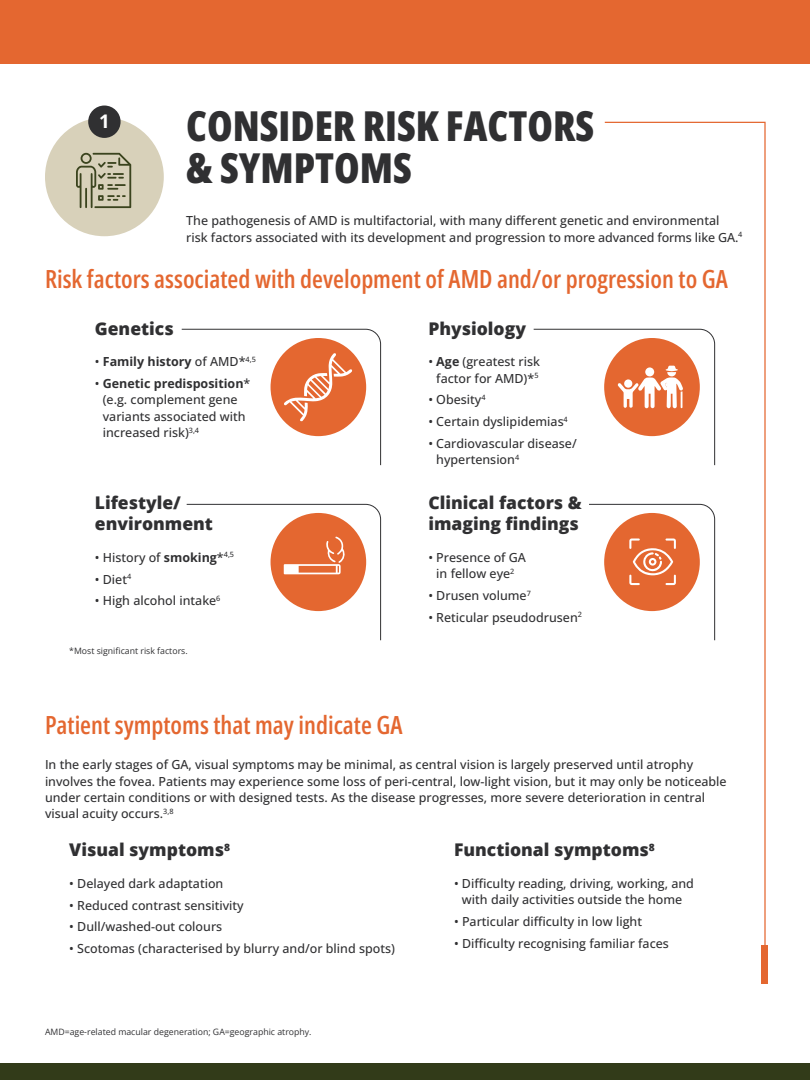
<style>
.page{position:relative;width:810px;height:1080px;background:#fff}
.page>*{position:absolute;margin:0;border:0;box-sizing:border-box;transform-origin:0 0}
.t1{font:800 41.25px/42.5px "Open Sans Condensed";color:#303032}
.t2{font:600 25px "Open Sans Condensed";color:#e46730}
.t3{font:700 18.75px "Open Sans";color:#fff}
.t4{font:800 17.5px/21px "Open Sans";color:#303032}
.t5{font:500 12.5px/16.2px "Open Sans";color:#303032}
.t6{font:700 12.5px "Open Sans";color:#303032}
.t7{font:8.75px "Open Sans";color:#303032}
.s1{font-weight:500}
.s2{font-weight:700}
</style>
<div class="page">
<div style="left:0;top:0;width:810px;height:64px;background:#e46730"></div>
<svg style="left:604px;top:121px;width:162px;height:851px"></svg>
<div style="left:45px;top:117px;width:119px;height:119px;background:#d8d1ba;border-radius:50%"></div>
<svg style="left:76px;top:153px;width:55px;height:55px"></svg>
<div style="left:88px;top:106px;width:33px;height:32px;background:#303032;border-radius:50%"></div>
<div style="left:762px;top:945px;width:6px;height:39px;background:#e46730"></div>
<svg style="left:181px;top:328px;width:201px;height:138px"></svg>
<svg style="left:186px;top:503px;width:196px;height:138px"></svg>
<svg style="left:533px;top:328px;width:183px;height:138px"></svg>
<svg style="left:589px;top:503px;width:127px;height:138px"></svg>
<div style="left:0;top:1064px;width:810px;height:16px;background:#323b19"></div>
<h3 class="t3" style="left:99px;top:108px;width:12px">1</h3>
<h1 class="t1" style="left:186px;top:104px;width:409px">CONSIDER RISK FACTORS &amp; SYMPTOMS</h1>
<p class="t5" style="left:186px;top:212px;width:558px">The pathogenesis of AMD is multifactorial, with many different genetic and environmental risk factors associated with its development and progression to more advanced forms like GA.<sup>4</sup></p>
<h2 class="t2" style="left:45px;top:261px;width:684px">Risk factors associated with development of AMD and/or progression to GA</h2>
<h3 class="t4" style="left:95px;top:317px;width:80px">Genetics</h3>
<p class="t6" style="left:95px;top:353px;width:162px"><span class="s1">•</span> Family history <span class="s1">of AMD*</span><sup>4,5</sup></p>
<p class="t5" style="left:103px;top:375px;width:149px;text-indent:-8px">• <span class="s2">Genetic predisposition</span>* (e.g. complement gene variants associated with increased risk)<sup>3,4</sup></p>
<h3 class="t4" style="left:95px;top:492px;width:120px">Lifestyle/ environment</h3>
<p class="t5" style="left:95px;top:549px;width:141px">• History of <span class="s2">smoking</span>*<sup>4,5</sup></p>
<p class="t5" style="left:95px;top:571px;width:38px">• Diet<sup>4</sup></p>
<p class="t5" style="left:95px;top:592px;width:127px">• High alcohol intake<sup>6</sup></p>
<p class="t7" style="left:69px;top:644px;width:120px">*Most significant risk factors.</p>
<h3 class="t4" style="left:428px;top:317px;width:99px">Physiology</h3>
<p class="t5" style="left:428px;top:353px;width:113px;text-align:center">• <span class="s2">Age</span> (greatest risk factor for AMD)*<sup>5</sup></p>
<p class="t5" style="left:428px;top:391px;width:59px">• Obesity<sup>4</sup></p>
<p class="t5" style="left:428px;top:413px;width:141px">• Certain dyslipidemias<sup>4</sup></p>
<p class="t5" style="left:436px;top:435px;width:142px;text-indent:-8px">• Cardiovascular disease/ hypertension<sup>4</sup></p>
<h3 class="t4" style="left:428px;top:492px;width:155px">Clinical factors &amp; imaging findings</h3>
<p class="t5" style="left:428px;top:549px;width:99px;text-align:center">• Presence of GA in fellow eye<sup>2</sup></p>
<p class="t5" style="left:428px;top:587px;width:104px">• Drusen volume<sup>7</sup></p>
<p class="t5" style="left:428px;top:609px;width:155px">• Reticular pseudodrusen<sup>2</sup></p>
<h2 class="t2" style="left:45px;top:707px;width:359px">Patient symptoms that may indicate GA</h2>
<p class="t5" style="left:45px;top:756px;width:683px">In the early stages of GA, visual symptoms may be minimal, as central vision is largely preserved until atrophy involves the fovea. Patients may experience some loss of peri-central, low-light vision, but it may only be noticeable under certain conditions or with designed tests. As the disease progresses, more severe deterioration in central visual acuity occurs.<sup>3,8</sup></p>
<h3 class="t4" style="left:69px;top:839px;width:162px">Visual symptoms<sup>8</sup></h3>
<p class="t5" style="left:69px;top:875px;width:156px">• Delayed dark adaptation</p>
<p class="t5" style="left:69px;top:897px;width:176px">• Reduced contrast sensitivity</p>
<p class="t5" style="left:69px;top:918px;width:154px">• Dull/washed-out colours</p>
<p class="t5" style="left:69px;top:940px;width:327px">• Scotomas (characterised by blurry and/or blind spots)</p>
<h3 class="t4" style="left:454px;top:839px;width:202px">Functional symptoms<sup>8</sup></h3>
<p class="t5" style="left:454px;top:875px;width:241px;text-align:center">• Difficulty reading, driving, working, and with daily activities outside the home</p>
<p class="t5" style="left:454px;top:913px;width:189px">• Particular difficulty in low light</p>
<p class="t5" style="left:454px;top:935px;width:216px">• Difficulty recognising familiar faces</p>
<p class="t7" style="left:45px;top:1026px;width:268px">AMD=age-related macular degeneration; GA=geographic atrophy.</p>
</div>
